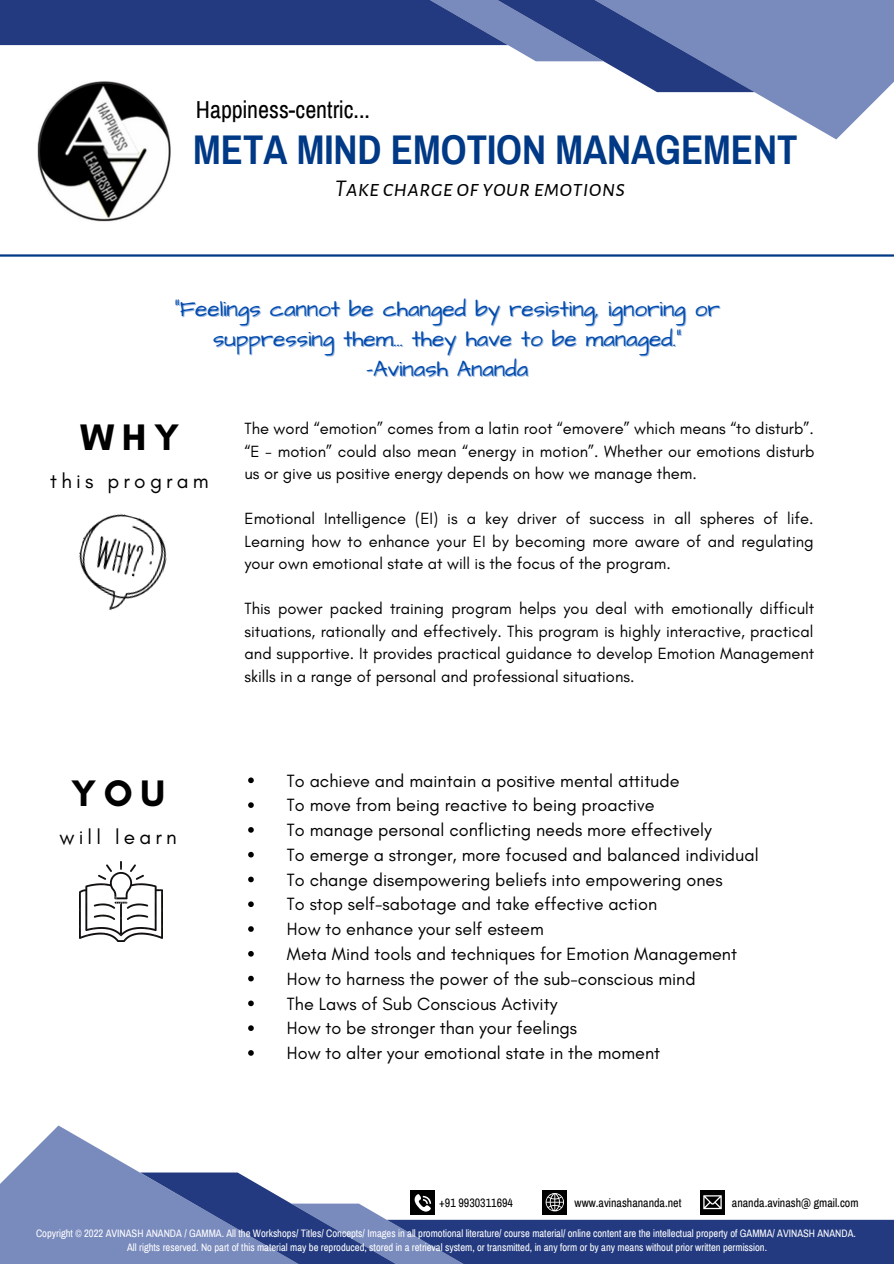
<style>
.page{position:relative;width:894px;height:1264px;background:#fff}
.page>*{position:absolute;margin:0;border:0;box-sizing:border-box;transform-origin:0 0}
.t1{font:700 40.5px "Archivo Narrow";color:#003986}
.t2{font:700 37.65px "Glacial Indifference";letter-spacing:.2em;color:#000}
.t3{font:italic 24px "Alegreya Sans SC";color:#000}
.t4{font:24px "Archivo Narrow";color:#000}
.t5{font:22.5px/30.5px "Architects Daughter";color:#004aad;text-align:center}
.t6{font:20.85px "Glacial Indifference";letter-spacing:.2em;color:#000}
.t7{font:18px/24.8px "Glacial Indifference";color:#000}
.t8{font:16.5px/22.5px "Glacial Indifference";color:#000;text-align:justify}
.t9{font:12px "Archivo Narrow";color:#000}
.t10{font:10.5px/14px "Archivo Narrow";color:#fff;text-align:center}
</style>
<div class="page">
<svg style="left:657px;top:0;width:236px;height:139px;fill:#798abd"></svg>
<svg style="left:0;top:0;width:754px;height:92px"></svg>
<svg style="left:0;top:1125px;width:140px;height:138px;fill:#798abd"></svg>
<svg style="left:140px;top:1172px;width:753px;height:91px"></svg>
<hr style="left:0;top:254px;width:893px;height:3px;background:#003986">
<img style="left:36px;top:81px;width:135px;height:141px">
<svg style="left:248px;top:777px;width:6px;height:6px"></svg>
<svg style="left:248px;top:802px;width:6px;height:6px"></svg>
<svg style="left:248px;top:827px;width:6px;height:5px"></svg>
<svg style="left:248px;top:851px;width:6px;height:6px"></svg>
<svg style="left:248px;top:876px;width:6px;height:6px"></svg>
<svg style="left:248px;top:901px;width:6px;height:6px"></svg>
<svg style="left:248px;top:926px;width:6px;height:5px"></svg>
<svg style="left:248px;top:951px;width:6px;height:5px"></svg>
<svg style="left:248px;top:975px;width:6px;height:6px"></svg>
<svg style="left:248px;top:1000px;width:6px;height:6px"></svg>
<svg style="left:248px;top:1025px;width:6px;height:5px"></svg>
<svg style="left:248px;top:1050px;width:6px;height:5px"></svg>
<img style="left:78px;top:513px;width:89px;height:98px">
<img style="left:80px;top:861px;width:82px;height:80px">
<div style="left:410px;top:1190px;width:25px;height:25px;background:#000"></div>
<svg style="left:414px;top:1194px;width:17px;height:17px"></svg>
<div style="left:542px;top:1189px;width:25px;height:25px;background:#000"></div>
<svg style="left:545px;top:1193px;width:19px;height:18px"></svg>
<div style="left:700px;top:1189px;width:24px;height:25px;background:#000"></div>
<svg style="left:703px;top:1195px;width:18px;height:14px"></svg>
<h3 class="t4" style="left:196px;top:97px;width:176px">Happiness-centric...</h3>
<h1 class="t1" style="left:193px;top:128px;width:605px">META MIND EMOTION MANAGEMENT</h1>
<h3 class="t3" style="left:335px;top:177px;width:292px">Take charge of your emotions</h3>
<h3 class="t5" style="left:174px;top:294px;width:547px">“Feelings cannot be changed by resisting, ignoring or suppressing them… they have to be managed.” -Avinash Ananda</h3>
<h2 class="t2" style="left:80px;top:414px;width:101px">WHY</h2>
<p class="t6" style="left:50px;top:468px;width:160px">this program</p>
<h2 class="t2" style="left:71px;top:770px;width:95px">YOU</h2>
<p class="t6" style="left:59px;top:823px;width:119px">will learn</p>
<p class="t8" style="left:244px;top:417px;width:571px">The word “emotion” comes from a latin root “emovere” which means “to disturb”. “E - motion” could also mean “energy in motion”. Whether our emotions disturb us or give us positive energy depends on how we manage them.</p>
<p class="t8" style="left:244px;top:507px;width:570px">Emotional Intelligence (EI) is a key driver of success in all spheres of life.<br>Learning how to enhance your EI by becoming more aware of and regulating your own emotional state at will is the focus of the program.</p>
<p class="t8" style="left:244px;top:597px;width:571px">This power packed training program helps you deal with emotionally difficult situations, rationally and effectively. This program is highly interactive, practical and supportive. It provides practical guidance to develop Emotion Management skills in a range of personal and professional situations.</p>
<p class="t7" style="left:287px;top:767px;width:473px">To achieve and maintain a positive mental attitude<br>To move from being reactive to being proactive<br>To manage personal conflicting needs more effectively<br>To emerge a stronger, more focused and balanced individual To change disempowering beliefs into empowering ones<br>To stop self-sabotage and take effective action<br>How to enhance your self esteem<br>Meta Mind tools and techniques for Emotion Management How to harness the power of the sub-conscious mind<br>The Laws of Sub Conscious Activity<br>How to be stronger than your feelings<br>How to alter your emotional state in the moment</p>
<p class="t9" style="left:439px;top:1196px;width:75px">+91 9930311694</p>
<p class="t9" style="left:574px;top:1196px;width:108px">www.avinashananda.net</p>
<p class="t9" style="left:731px;top:1196px;width:128px">ananda.avinash@ gmail.com</p>
<p class="t10" style="left:36px;top:1226px;width:821px">Copyright © 2022 AVINASH ANANDA / GAMMA. All the Workshops/ Titles/ Concepts/ Images in all promotional literature/ course material/ online content are the intellectual property of GAMMA/ AVINASH ANANDA.<br>All rights reserved. No part of this material may be reproduced, stored in a retrieval system, or transmitted, in any form or by any means without prior written permission.</p>
</div>
